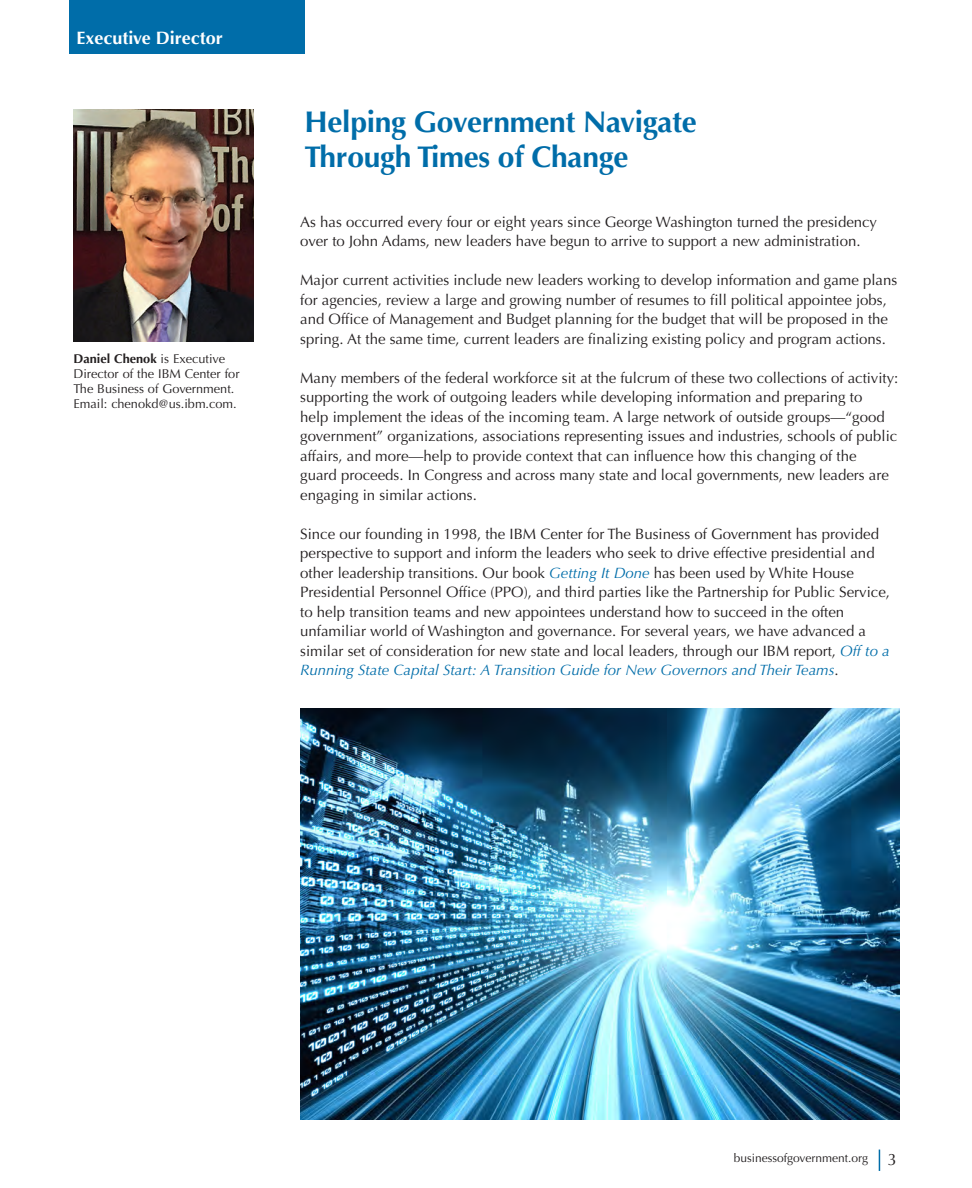
<style>
.page{position:relative;width:972px;height:1188px;background:#fff}
.page>*{position:absolute;margin:0;border:0;box-sizing:border-box;transform-origin:0 0}
.Heading_1{font:700 30px/34.5px "Optima";letter-spacing:-.01em;color:#006da9}
.t1{font:700 18px "Optima";color:#fff}
.Body_Text{font:15px/19.5px "Optima";color:#231f20}
.Forum_author_caption{font:12.75px/15px "Optima";color:#231f20}
.t2{font:12px "Optima";color:#231f20}
.s1{font-weight:700}
.s2{font-style:italic;color:#006da9}
.s3{font-size:16.5px}
</style>
<div class="page">
<svg style="left:879px;top:1150px;width:1px;height:21px"></svg>
<div style="left:69px;top:0;width:235px;height:54px;background:#006da9"></div>
<img style="left:300px;top:708px;width:599px;height:411px">
<img style="left:74px;top:109px;width:179px;height:233px">
<p class="t1" style="left:76px;top:28px;width:148px">Executive Director</p>
<p class="Forum_author_caption" style="left:73px;top:351px;width:168px"><span class="s1">Daniel Chenok</span> is Executive<br>Director of the IBM Center for<br>The Business of Government.<br>Email: chenokd@us.ibm.com.</p>
<p class="Heading_1" style="left:305px;top:105px;width:394px">Helping Government Navigate<br>Through Times of Change</p>
<p class="Body_Text" style="left:300px;top:212px;width:578px">As has occurred every four or eight years since George Washington turned the presidency over to John Adams, new leaders have begun to arrive to support a new administration.</p>
<p class="Body_Text" style="left:300px;top:270px;width:599px">Major current activities include new leaders working to develop information and game plans for agencies, review a large and growing number of resumes to fill political appointee jobs, and Office of Management and Budget planning for the budget that will be proposed in the spring. At the same time, current leaders are finalizing existing policy and program actions.</p>
<p class="Body_Text" style="left:300px;top:368px;width:600px">Many members of the federal workforce sit at the fulcrum of these two collections of activity: supporting the work of outgoing leaders while developing information and preparing to<br>help implement the ideas of the incoming team. A large network of outside groups—“good government” organizations, associations representing issues and industries, schools of public affairs, and more—help to provide context that can influence how this changing of the<br>guard proceeds. In Congress and across many state and local governments, new leaders are engaging in similar actions.</p>
<p class="Body_Text" style="left:300px;top:524px;width:591px">Since our founding in 1998, the IBM Center for The Business of Government has provided perspective to support and inform the leaders who seek to drive effective presidential and other leadership transitions. Our book <span class="s2">Getting It Done</span> has been used by White House Presidential Personnel Office (PPO), and third parties like the Partnership for Public Service, to help transition teams and new appointees understand how to succeed in the often unfamiliar world of Washington and governance. For several years, we have advanced a similar set of consideration for new state and local leaders, through our IBM report, <span class="s2">Off to a Running State Capital Start: A Transition Guide for New Governors and Their Teams</span>.</p>
<p class="t2" style="left:734px;top:1151px;width:165px">businessofgovernment.org <span class="s3">3</span></p>
</div>
